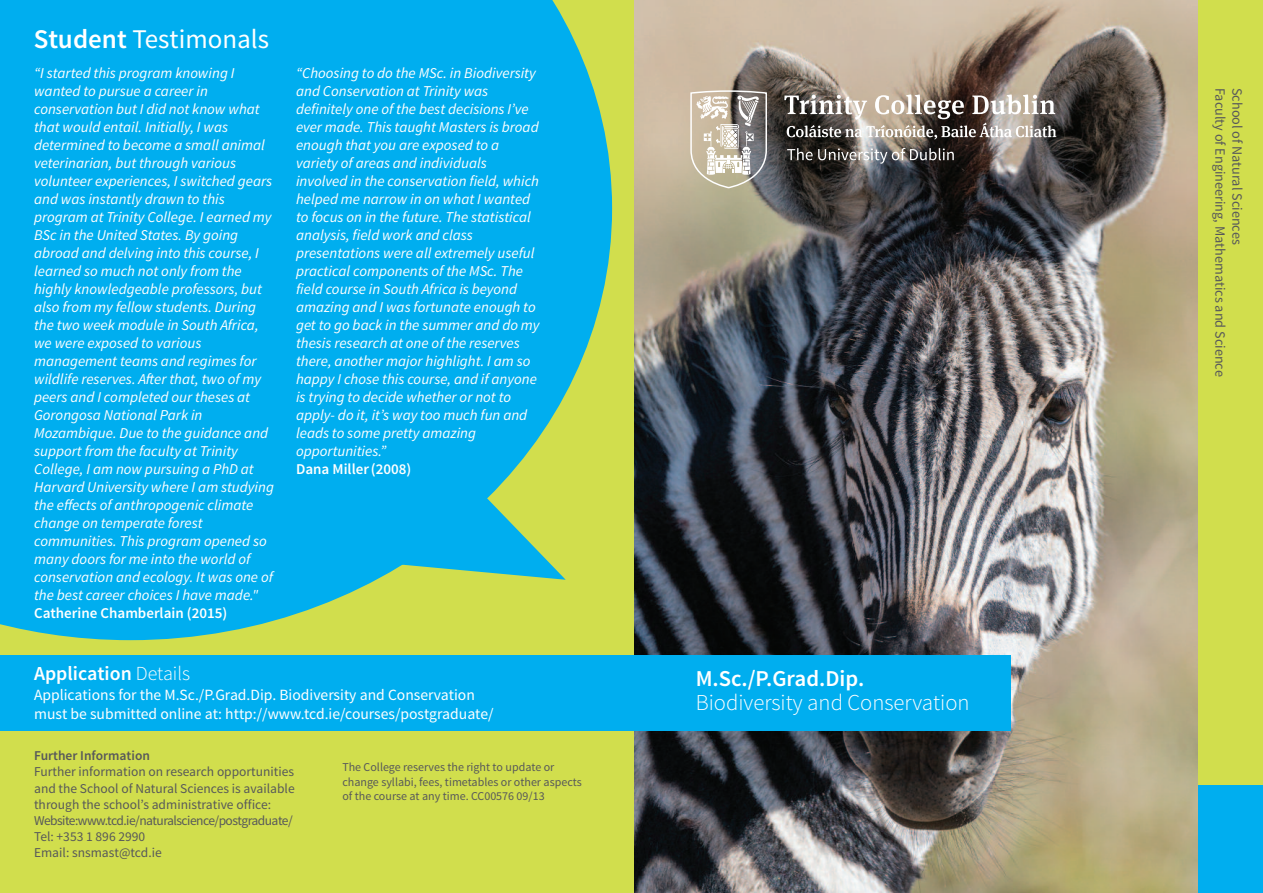
<style>
.page{position:relative;width:1263px;height:893px;background:#fff}
.page>*{position:absolute;margin:0;border:0;box-sizing:border-box;transform-origin:0 0}
.t1{font:27px "Source Sans Pro";color:#fff}
.t2{font:300 22.65px "Source Sans Pro";color:#fff}
.t3{font:600 22.65px "Source Sans Pro";color:#fff}
.t4{font:600 19.8px "Source Sans Pro";color:#fff}
.t5{font:15.6px/18.8px "Source Sans Pro";color:#fff}
.t6{font:italic 15px/18px "Source Sans Pro";color:#fff}
.t7{font:600 15px "Source Sans Pro";color:#fff}
.t8{font:14.25px/17.1px "Source Sans Pro";color:#57585a}
.t9{font:13.5px/16.2px "Source Sans Pro";color:#57585a}
.t10{font:600 13.5px "Source Sans Pro";color:#57585a}
.t11{font:12px/14.4px "Source Sans Pro";color:#57585a}
.s1{font-weight:600}
.s2{font-weight:300}
</style>
<div class="page">
<img style="left:633px;top:0;width:565px;height:893px">
<div style="left:1198px;top:0;width:65px;height:784px;background:#d1de4d"></div>
<div style="left:1198px;top:784px;width:65px;height:109px;background:#00aeef"></div>
<div style="left:0;top:0;width:633px;height:893px;background:#d1de4d"></div>
<svg style="left:0;top:0;width:612px;height:640px;background:#13b2df"></svg>
<svg style="left:393px;top:448px;width:173px;height:132px"></svg>
<div style="left:0;top:655px;width:1010px;height:76px;background:#00aeef"></div>
<svg style="left:784px;top:94px;width:272px;height:45px"></svg>
<svg style="left:787px;top:148px;width:167px;height:16px;background:#666463"></svg>
<svg style="left:690px;top:90px;width:78px;height:99px"></svg>
<h1 class="t1" style="left:34px;top:29px;width:237px"><span class="s1">Student</span> Testimonals</h1>
<p class="t6" style="left:34px;top:65px;width:241px">“I started this program knowing I wanted to pursue a career in conservation but I did not know what that would entail. Initially, I was determined to become a small animal veterinarian, but through various volunteer experiences, I switched gears and was instantly drawn to this program at Trinity College. I earned my BSc in the United States. By going abroad and delving into this course, I learned so much not only from the highly knowledgeable professors, but also from my fellow students. During the two week module in South Africa, we were exposed to various management teams and regimes for wildlife reserves. After that, two of my peers and I completed our theses at Gorongosa National Park in Mozambique. Due to the guidance and support from the faculty at Trinity College, I am now pursuing a PhD at Harvard University where I am studying the effects of anthropogenic climate change on temperate forest communities. This program opened so many doors for me into the world of conservation and ecology. It was one of the best career choices I have made."</p>
<p class="t7" style="left:34px;top:607px;width:195px">Catherine Chamberlain (2015)</p>
<p class="t6" style="left:296px;top:65px;width:245px">“Choosing to do the MSc. in Biodiversity and Conservation at Trinity was definitely one of the best decisions I’ve ever made. This taught Masters is broad enough that you are exposed to a variety of areas and individuals involved in the conservation field, which helped me narrow in on what I wanted to focus on in the future. The statistical analysis, field work and class presentations were all extremely useful practical components of the MSc. The field course in South Africa is beyond amazing and I was fortunate enough to get to go back in the summer and do my thesis research at one of the reserves there, another major highlight. I am so happy I chose this course, and if anyone is trying to decide whether or not to apply- do it, it’s way too much fun and leads to some pretty amazing opportunities.”</p>
<p class="t7" style="left:296px;top:463px;width:117px">Dana Miller(2008)</p>
<h3 class="t4" style="left:34px;top:666px;width:158px">Application <span class="s2">Details</span></h3>
<p class="t5" style="left:34px;top:687px;width:461px">Applications for the M.Sc./P.Grad.Dip. Biodiversity and Conservation must be submitted online at: http://www.tcd.ie/courses/postgraduate/</p>
<p class="t10" style="left:34px;top:751px;width:117px">Further Information</p>
<p class="t9" style="left:34px;top:765px;width:262px">Further information on research opportunities and the School of Natural Sciences is available through the school’s administrative office:<br>Website:www.tcd.ie/naturalscience/postgraduate/ Tel: +353 1 896 2990<br>Email: snsmast@tcd.ie</p>
<p class="t11" style="left:342px;top:761px;width:241px">The College reserves the right to update or change syllabi, fees, timetables or other aspects of the course at any time. CC00576 09/13</p>
<h2 class="t3" style="left:696px;top:670px;width:170px">M.Sc./P.Grad.Dip.</h2>
<h2 class="t2" style="left:696px;top:694px;width:275px">Biodiversity and Conservation</h2>
<p class="t8" style="left:1245px;top:88px;width:290px;rotate:90deg">School of Natural Sciences<br>Faculty of Engineering, Mathematics and Science</p>
</div>
